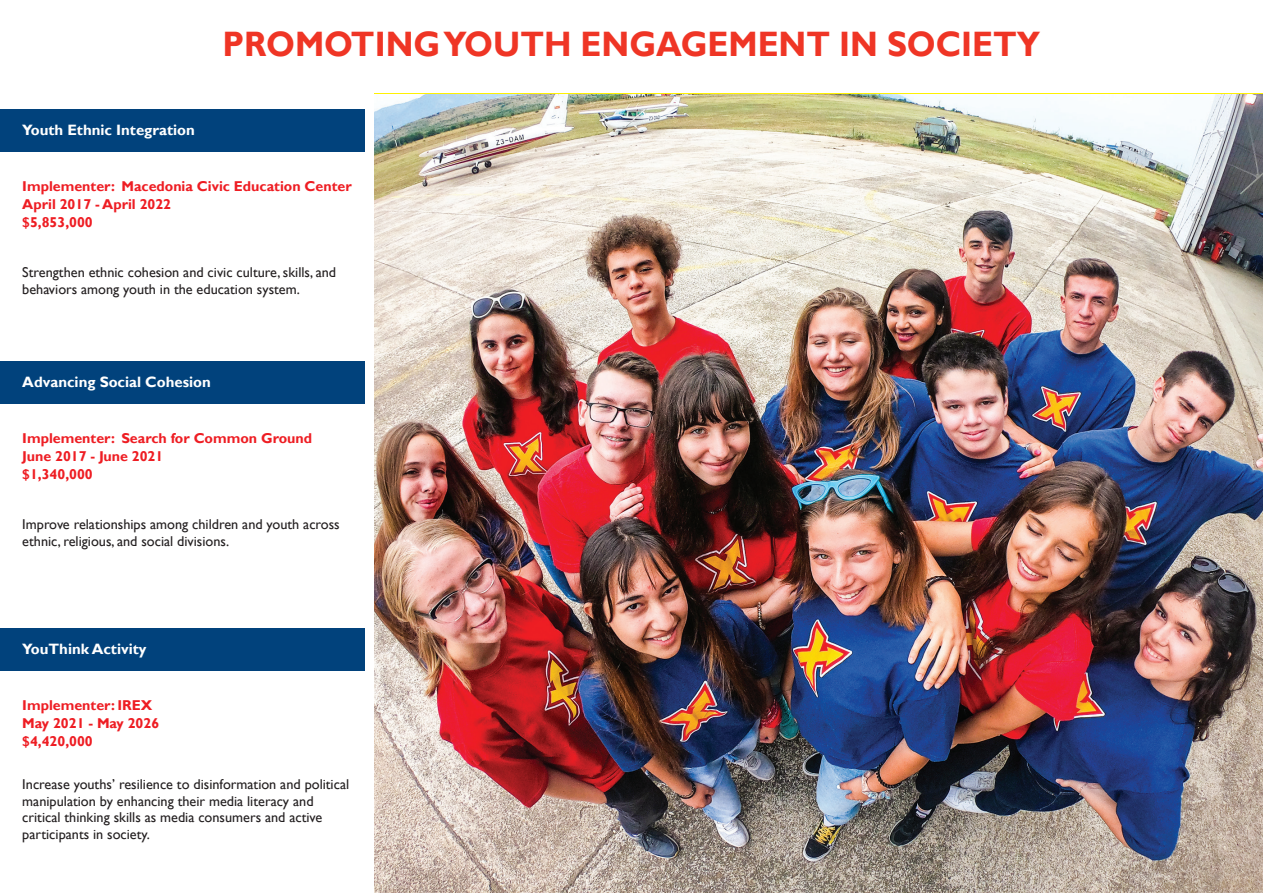
<style>
.page{position:relative;width:1263px;height:893px;background:#fff}
.page>*{position:absolute;margin:0;border:0;box-sizing:border-box;transform-origin:0 0}
.Naslov_36{font:700 35.25px "Gill Sans";color:#ef3525;scale:.93 1}
.t1{font:700 15px "Gill Sans";color:#fff}
.t2{font:14.25px/16.5px "Gill Sans";color:#231f20}
.t3{font:700 14.25px "Gill Sans";color:#ee1d23}
</style>
<div class="page">
<div style="left:0;top:109px;width:364px;height:43px;background:#01427c"></div>
<div style="left:0;top:361px;width:364px;height:43px;background:#01427c"></div>
<div style="left:0;top:628px;width:364px;height:43px;background:#01427c"></div>
<img style="left:375px;top:94px;width:888px;height:799px">
<p class="t1" style="left:22px;top:121px;width:174px">Youth Ethnic Integration</p>
<p class="Naslov_36" style="left:223px;top:23px;width:881px">PROMOTING YOUTH ENGAGEMENT IN SOCIETY</p>
<p class="t3" style="left:22px;top:177px;width:331px">Implementer: Macedonia Civic Education Center</p>
<p class="t3" style="left:22px;top:195px;width:150px">April 2017 - April 2022</p>
<p class="t3" style="left:22px;top:213px;width:72px">$5,853,000</p>
<p class="t2" style="left:22px;top:265px;width:315px">Strengthen ethnic cohesion and civic culture, skills, and behaviors among youth in the education system.</p>
<p class="t1" style="left:22px;top:373px;width:190px">Advancing Social Cohesion</p>
<p class="t3" style="left:22px;top:429px;width:291px">Implementer: Search for Common Ground</p>
<p class="t3" style="left:22px;top:447px;width:143px">June 2017 - June 2021</p>
<p class="t3" style="left:22px;top:465px;width:72px">$1,340,000</p>
<p class="t2" style="left:22px;top:516px;width:319px">Improve relationships among children and youth across ethnic, religious, and social divisions.</p>
<p class="t1" style="left:22px;top:640px;width:126px">YouThink Activity</p>
<p class="t3" style="left:22px;top:697px;width:132px">Implementer: IREX</p>
<p class="t3" style="left:22px;top:715px;width:138px">May 2021 - May 2026</p>
<p class="t3" style="left:22px;top:733px;width:72px">$4,420,000</p>
<p class="t2" style="left:22px;top:776px;width:328px">Increase youths’ resilience to disinformation and political manipulation by enhancing their media literacy and critical thinking skills as media consumers and active participants in society.</p>
</div>
